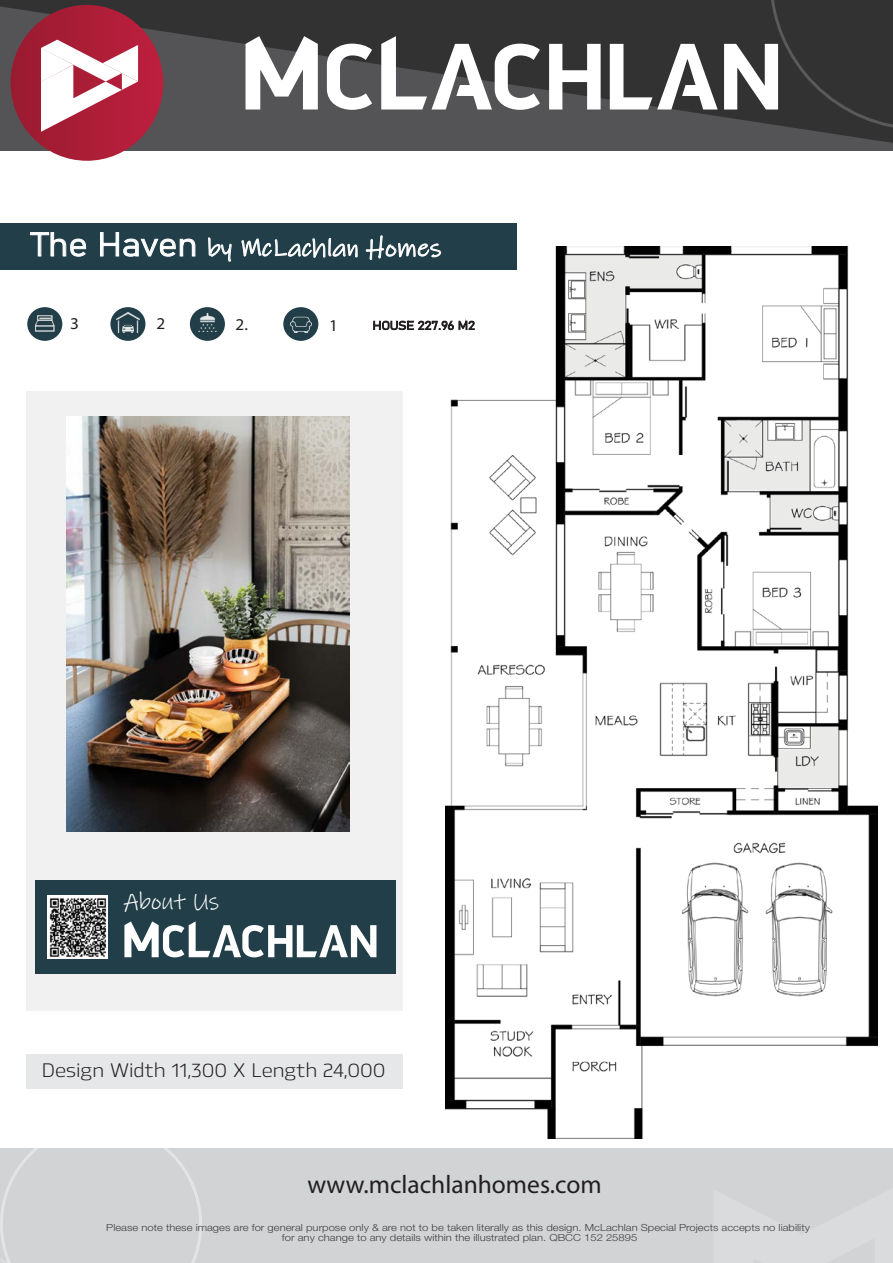
<style>
.page{position:relative;width:893px;height:1263px;background:#fff}
.page>*{position:absolute;margin:0;border:0;box-sizing:border-box;transform-origin:0 0}
.t1{font:25.5px "Myriad Pro";color:#231f20}
.t2{font:24.75px "Ink Free";color:#fff;scale:1.09 1}
.t3{font:24px "Ink Free";color:#fff}
.t4{font:19.5px "Hackman";color:#231f20}
.t5{font:16.5px "Myriad Pro";color:#231f20;scale:1.04 1}
.t6{font:11.7px "Bahnschrift";letter-spacing:-.005em;color:#231f20;scale:1.13 1}
.t7{font:300 9.75px/10.6px "Helvetica Neue LT Pro";color:#414042;text-align:center;scale:1.15 1}
.s1{font-family:"Bahnschrift";font-size:33px}
</style>
<div class="page">
<div style="left:0;top:1148px;width:893px;height:115px;background:#d1d3d4"></div>
<svg style="left:0;top:0;width:893px;height:151px;background:#454547"></svg>
<div style="left:0;top:223px;width:517px;height:47px;background:#223f49"></div>
<svg style="left:0;top:1148px;width:202px;height:115px"></svg>
<img style="left:11px;top:5px;width:152px;height:156px">
<svg style="left:41px;top:40px;width:97px;height:92px"></svg>
<svg style="left:246px;top:36px;width:72px;height:74px"></svg>
<svg style="left:327px;top:44px;width:45px;height:66px"></svg>
<svg style="left:549px;top:44px;width:52px;height:66px"></svg>
<svg style="left:724px;top:0;width:169px;height:130px;background:#49494a"></svg>
<svg style="left:381px;top:36px;width:159px;height:74px"></svg>
<svg style="left:610px;top:44px;width:108px;height:65px"></svg>
<div style="left:38px;top:233px;width:3px;height:23px;border:1px solid #fff"></div>
<div style="left:30px;top:232px;width:19px;height:3px;border:1px solid #fff"></div>
<svg style="left:50px;top:232px;width:36px;height:25px"></svg>
<div style="left:116px;top:232px;width:3px;height:24px;border:1px solid #fff"></div>
<div style="left:100px;top:232px;width:3px;height:24px;border:1px solid #fff"></div>
<div style="left:102px;top:243px;width:16px;height:3px;border:1px solid #fff"></div>
<svg style="left:123px;top:238px;width:73px;height:19px"></svg>
<svg style="left:208px;top:237px;width:24px;height:25px"></svg>
<svg style="left:241px;top:237px;width:117px;height:21px"></svg>
<svg style="left:365px;top:235px;width:76px;height:25px"></svg>
<div style="left:26px;top:391px;width:376px;height:620px;background:#f1f1f2"></div>
<img style="left:445px;top:247px;width:432px;height:892px">
<img style="left:67px;top:417px;width:283px;height:414px">
<svg style="left:373px;top:315px;width:102px;height:16px"></svg>
<div style="left:27px;top:307px;width:35px;height:34px;background:#223f49;border-radius:50%"></div>
<img style="left:35px;top:315px;width:20px;height:17px">
<div style="left:110px;top:307px;width:35px;height:34px;background:#223f49;border-radius:50%"></div>
<img style="left:116px;top:313px;width:23px;height:19px">
<div style="left:190px;top:307px;width:35px;height:34px;background:#223f49;border-radius:50%"></div>
<img style="left:198px;top:314px;width:19px;height:18px">
<div style="left:283px;top:307px;width:35px;height:34px;background:#223f49;border-radius:50%"></div>
<img style="left:290px;top:316px;width:21px;height:17px">
<div style="left:35px;top:880px;width:360px;height:94px;background:#223f49"></div>
<img style="left:48px;top:895px;width:60px;height:64px">
<svg style="left:124px;top:921px;width:252px;height:36px"></svg>
<div style="left:26px;top:1054px;width:376px;height:35px;background:#e6e7e8"></div>
<h2 class="t2" style="left:31px;top:232px;width:378px"><span class="s1">The Haven</span> by McLachlan Homes</h2>
<h3 class="t5" style="left:70px;top:313px;width:10px">3</h3>
<h3 class="t5" style="left:157px;top:313px;width:10px">2</h3>
<h3 class="t5" style="left:236px;top:314px;width:13px">2.</h3>
<h3 class="t5" style="left:329px;top:315px;width:10px">1</h3>
<p class="t6" style="left:373px;top:316px;width:92px">HOUSE 227.96 M2</p>
<h3 class="t3" style="left:124px;top:886px;width:97px">About Us</h3>
<h3 class="t4" style="left:42px;top:1057px;width:345px">Design Width 11,300 X Length 24,000</h3>
<h1 class="t1" style="left:308px;top:1169px;width:296px">www.mclachlanhomes.com</h1>
<p class="t7" style="left:106px;top:1221px;width:613px">Please note these images are for general purpose only &amp; are not to be taken literally as this design. McLachlan Special Projects accepts no liability for any change to any details within the illustrated plan. QBCC 152 25895</p>
</div>
